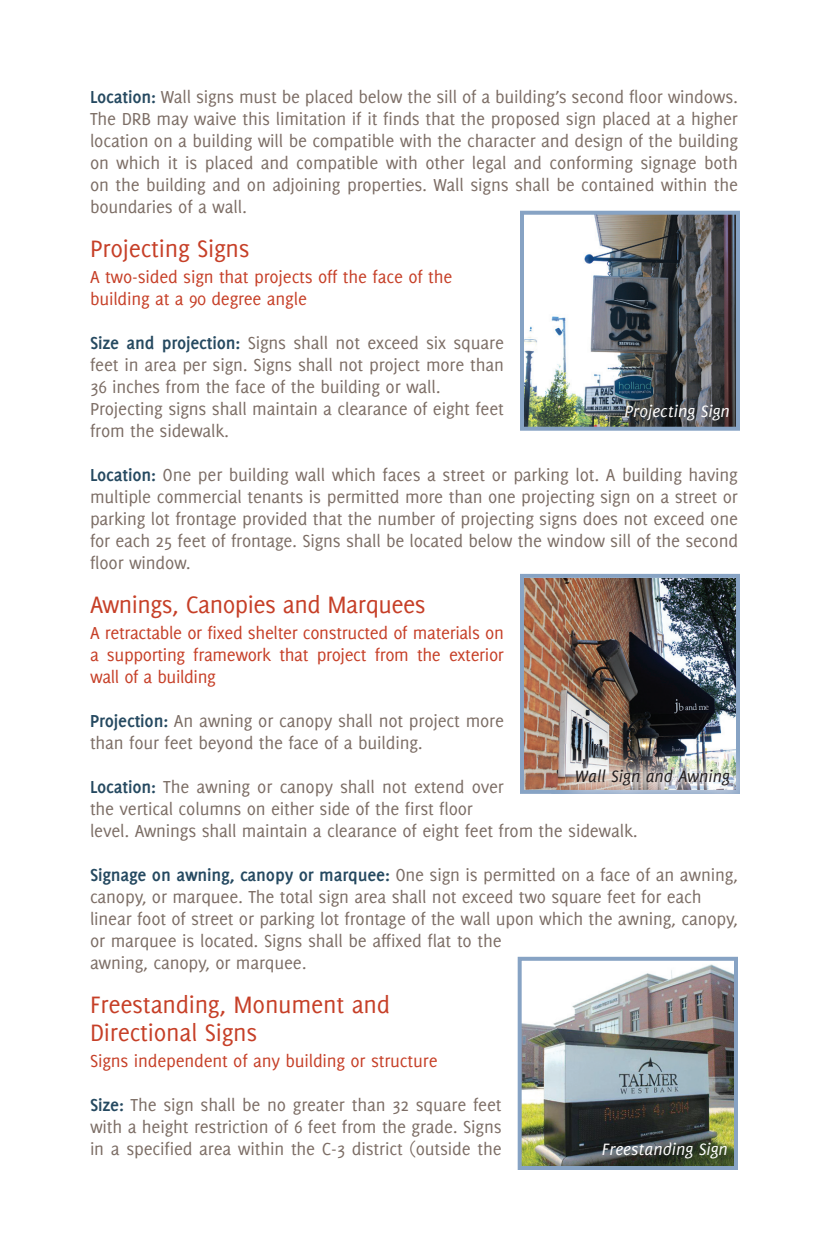
<style>
.page{position:relative;width:828px;height:1260px;background:#fff}
.page>*{position:absolute;margin:0;border:0;box-sizing:border-box;transform-origin:0 0}
.t1{font:26px/28px "Delicious";letter-spacing:-.01em;color:#c63f27}
.t2{font:19px/22px "Delicious";letter-spacing:-.01em;color:#7c6d65}
.t3{font:19px/22px "Delicious";letter-spacing:-.01em;color:#c63f27}
.t4{font:italic 18px "Delicious";color:#fff}
.t5{font:italic 18px "Delicious";color:#231f20}
.s1{font-weight:700;color:#254960}
</style>
<div class="page">
<img style="left:520px;top:211px;width:220px;height:220px">
<img style="left:520px;top:574px;width:220px;height:220px">
<img style="left:551px;top:745px;width:189px;height:49px">
<img style="left:518px;top:957px;width:220px;height:213px">
<p class="t2" style="left:90px;top:86px;width:650px;text-align:justify"><span class="s1">Location:</span> Wall signs must be placed below the sill of a building’s second floor windows.<br>The DRB may waive this limitation if it finds that the proposed sign placed at a higher location on a building will be compatible with the character and design of the building on which it is placed and compatible with other legal and conforming signage both on the building and on adjoining properties. Wall signs shall be contained within the boundaries of a wall.</p>
<h1 class="t1" style="left:90px;top:234px;width:161px">Projecting Signs</h1>
<p class="t3" style="left:90px;top:266px;width:364px">A two-sided sign that projects off the face of the building at a 90 degree angle</p>
<p class="t2" style="left:90px;top:332px;width:415px"><span class="s1">Size and projection:</span> Signs shall not exceed six square feet in area per sign. Signs shall not project more than 36 inches from the face of the building or wall.<br>Projecting signs shall maintain a clearance of eight feet from the sidewalk.</p>
<p class="t2" style="left:90px;top:464px;width:650px;text-align:justify"><span class="s1">Location:</span> One per building wall which faces a street or parking lot. A building having multiple commercial tenants is permitted more than one projecting sign on a street or parking lot frontage provided that the number of projecting signs does not exceed one for each 25 feet of frontage. Signs shall be located below the window sill of the second floor window.</p>
<h1 class="t1" style="left:90px;top:590px;width:337px">Awnings, Canopies and Marquees</h1>
<p class="t3" style="left:90px;top:622px;width:416px;text-align:justify">A retractable or fixed shelter constructed of materials on a supporting framework that project from the exterior wall of a building</p>
<p class="t2" style="left:90px;top:710px;width:415px"><span class="s1">Projection:</span> An awning or canopy shall not project more than four feet beyond the face of a building.</p>
<p class="t2" style="left:90px;top:776px;width:549px"><span class="s1">Location:</span> The awning or canopy shall not extend over<br>the vertical columns on either side of the first floor<br>level. Awnings shall maintain a clearance of eight feet from the sidewalk.</p>
<p class="t2" style="left:90px;top:864px;width:650px"><span class="s1">Signage on awning, canopy or marquee:</span> One sign is permitted on a face of an awning, canopy, or marquee. The total sign area shall not exceed two square feet for each linear foot of street or parking lot frontage of the wall upon which the awning, canopy, or marquee is located. Signs shall be affixed flat to the<br>awning, canopy, or marquee.</p>
<h1 class="t1" style="left:90px;top:990px;width:302px">Freestanding, Monument and<br>Directional Signs</h1>
<p class="t3" style="left:90px;top:1050px;width:349px">Signs independent of any building or structure</p>
<p class="t2" style="left:90px;top:1094px;width:413px;text-align:justify"><span class="s1">Size:</span> The sign shall be no greater than 32 square feet with a height restriction of 6 feet from the grade. Signs in a specified area within the C-3 district (outside the</p>
<p class="t4" style="left:625px;top:401px;width:107px">Projecting Sign</p>
<p class="t5" style="left:575px;top:766px;width:157px">Wall Sign and Awning</p>
<p class="t4" style="left:602px;top:1139px;width:128px">Freestanding Sign</p>
</div>
